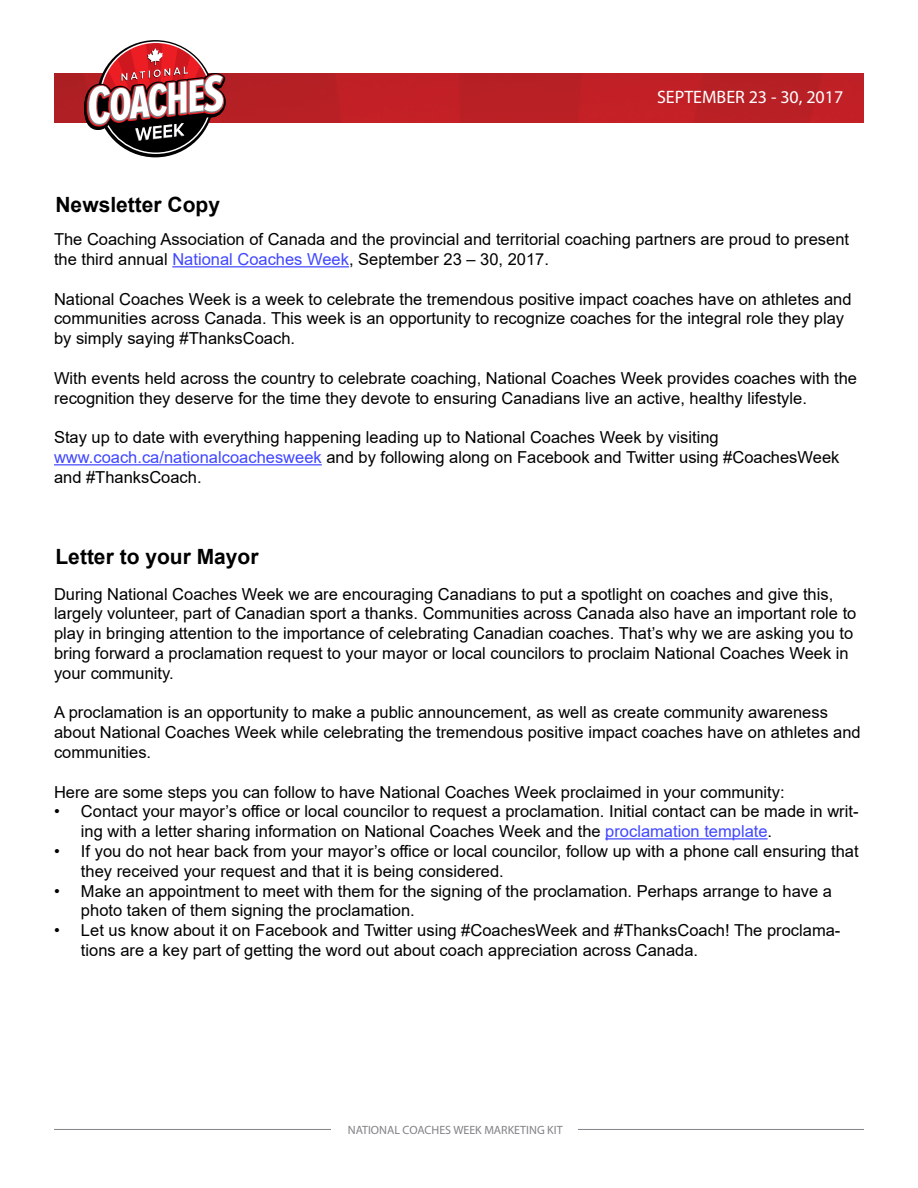
<style>
.page{position:relative;width:918px;height:1188px;background:#fff}
.page>*{position:absolute;margin:0;border:0;box-sizing:border-box;transform-origin:0 0}
.t1{font:700 21px "Arial";color:#000}
.t2{font:18px "Myriad Pro";color:#fff}
.t3{font:16.5px/19.8px "Arial";color:#000}
.t4{font:12px "Myriad Pro";color:#808285}
.s1{color:#4047ff}
</style>
<div class="page">
<img style="left:54px;top:73px;width:810px;height:50px">
<svg style="left:84px;top:41px;width:142px;height:114px"></svg>
<hr style="left:54px;top:1129px;width:810px;height:1px;background:#808285">
<div style="left:332px;top:1118px;width:246px;height:24px;background:#fff"></div>
<hr style="left:172px;top:266px;width:177px;height:1px;background:#4047ff">
<hr style="left:54px;top:464px;width:268px;height:1px;background:#4047ff">
<hr style="left:605px;top:838px;width:163px;height:1px;background:#4047ff">
<p class="t2" style="left:657px;top:86px;width:188px">SEPTEMBER 23 - 30, 2017</p>
<p class="t1" style="left:56px;top:190px;width:166px">Newsletter Copy</p>
<p class="t3" style="left:54px;top:229px;width:797px">The Coaching Association of Canada and the provincial and territorial coaching partners are proud to present the third annual <span class="s1">National Coaches Week</span>, September 23 – 30, 2017.</p>
<p class="t3" style="left:54px;top:289px;width:799px">National Coaches Week is a week to celebrate the tremendous positive impact coaches have on athletes and communities across Canada. This week is an opportunity to recognize coaches for the integral role they play by simply saying #ThanksCoach.</p>
<p class="t3" style="left:54px;top:368px;width:805px">With events held across the country to celebrate coaching, National Coaches Week provides coaches with the recognition they deserve for the time they devote to ensuring Canadians live an active, healthy lifestyle.</p>
<p class="t3" style="left:54px;top:427px;width:787px">Stay up to date with everything happening leading up to National Coaches Week by visiting <span class="s1">www.coach.ca/nationalcoachesweek</span> and by following along on Facebook and Twitter using #CoachesWeek and #ThanksCoach.</p>
<p class="t1" style="left:56px;top:542px;width:205px">Letter to your Mayor</p>
<p class="t3" style="left:54px;top:584px;width:804px">During National Coaches Week we are encouraging Canadians to put a spotlight on coaches and give this, largely volunteer, part of Canadian sport a thanks. Communities across Canada also have an important role to play in bringing attention to the importance of celebrating Canadian coaches. That’s why we are asking you to bring forward a proclamation request to your mayor or local councilors to proclaim National Coaches Week in your community.</p>
<p class="t3" style="left:54px;top:703px;width:808px">A proclamation is an opportunity to make a public announcement, as well as create community awareness about National Coaches Week while celebrating the tremendous positive impact coaches have on athletes and communities.</p>
<p class="t3" style="left:54px;top:782px;width:732px">Here are some steps you can follow to have National Coaches Week proclaimed in your community:</p>
<p class="t3" style="left:81px;top:802px;width:779px;text-indent:-27px">• Contact your mayor’s office or local councilor to request a proclamation. Initial contact can be made in writ&shy;ing with a letter sharing information on National Coaches Week and the <span class="s1">proclamation template</span>.</p>
<p class="t3" style="left:81px;top:841px;width:779px;text-indent:-27px">• If you do not hear back from your mayor’s office or local councilor, follow up with a phone call ensuring that they received your request and that it is being considered.</p>
<p class="t3" style="left:81px;top:881px;width:753px;text-indent:-27px">• Make an appointment to meet with them for the signing of the proclamation. Perhaps arrange to have a photo taken of them signing the proclamation.</p>
<p class="t3" style="left:81px;top:920px;width:761px;text-indent:-27px">• Let us know about it on Facebook and Twitter using #CoachesWeek and #ThanksCoach! The proclama&shy;tions are a key part of getting the word out about coach appreciation across Canada.</p>
<p class="t4" style="left:348px;top:1122px;width:216px">NATIONAL COACHES WEEK MARKETING KIT</p>
</div>
